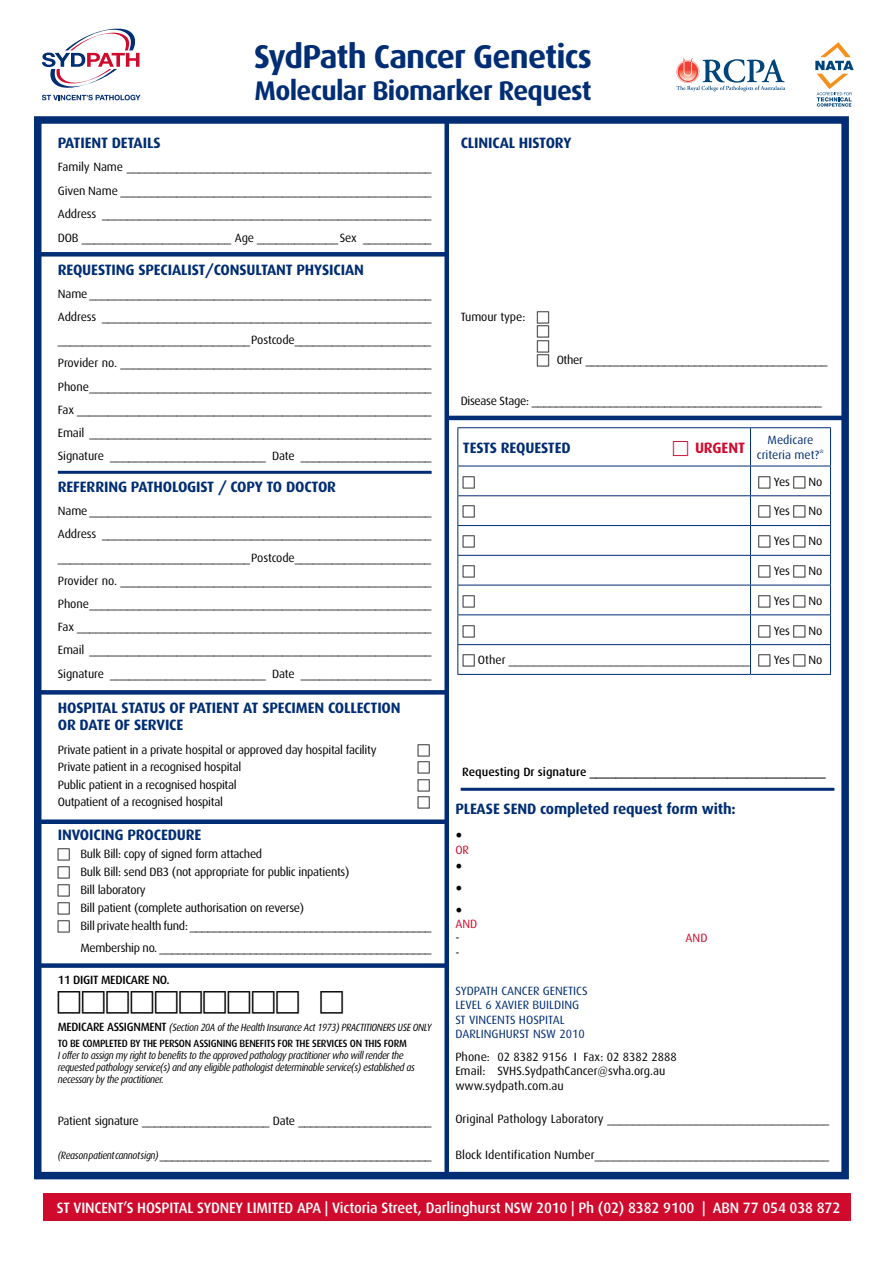
<style>
.page{position:relative;width:893px;height:1263px;background:#fff}
.page>*{position:absolute;margin:0;border:0;box-sizing:border-box;transform-origin:0 0}
.t1{font:700 33px "Dax";letter-spacing:-.025em;color:#002d73}
.t2{font:700 27px "Dax";letter-spacing:-.025em;color:#002d73}
.t3{font:18px/21.6px "Minion Pro";color:#000;text-align:justify}
.t4{font:700 15px/16.5px "Dax";letter-spacing:-.01em;color:#002d73}
.t5{font:500 15px "Dax";letter-spacing:-.01em;color:#fff}
.t6{font:700 15px "Dax";letter-spacing:-.01em;color:#d00a2c}
.t7{font:12px/23.2px "Dax";letter-spacing:-.025em;color:#000;text-align:justify}
.t8{font:12px/14.4px "Dax";color:#000}
.t9{font:12px/14.4px "Dax";color:#002d73}
.t10{font:500 12px "Dax";letter-spacing:-.005em;color:#000}
.t11{font:500 12px "Dax";letter-spacing:-.025em;color:#000}
.t12{font:12px "Dax";color:#d00a2c}
.t13{font:italic 10.5px/12px "Dax";letter-spacing:-.035em;color:#000;scale:.89 1}
.t14{font:500 10.5px/16.2px "Dax";letter-spacing:-.025em;color:#000;scale:.95 1}
.s1{font-size:12px}
.s2{font-weight:400;font-style:italic}
.s3{font-style:italic;font-size:10.5px}
</style>
<div class="page">
<svg style="left:42px;top:28px;width:98px;height:72px"></svg>
<div style="left:43px;top:1193px;width:807px;height:27px;background:#d00a2c"></div>
<svg style="left:815px;top:42px;width:39px;height:65px"></svg>
<svg style="left:676px;top:58px;width:109px;height:33px"></svg>
<div style="left:34px;top:116px;width:815px;height:1063px;border:8px solid #002d73"></div>
<hr style="left:457px;top:427px;width:293px;height:1px;background:#002d73">
<hr style="left:457px;top:428px;width:1px;height:38px;background:#002d73">
<hr style="left:750px;top:427px;width:81px;height:1px;background:#002d73">
<hr style="left:750px;top:428px;width:1px;height:38px;background:#002d73">
<hr style="left:830px;top:428px;width:1px;height:38px;background:#002d73">
<hr style="left:457px;top:466px;width:293px;height:1px;background:#002d73">
<hr style="left:750px;top:466px;width:81px;height:1px;background:#002d73">
<hr style="left:457px;top:495px;width:293px;height:1px;background:#002d73">
<hr style="left:750px;top:495px;width:81px;height:1px;background:#002d73">
<hr style="left:457px;top:525px;width:293px;height:1px;background:#002d73">
<hr style="left:750px;top:525px;width:81px;height:1px;background:#002d73">
<hr style="left:457px;top:555px;width:293px;height:1px;background:#002d73">
<hr style="left:750px;top:555px;width:81px;height:1px;background:#002d73">
<hr style="left:457px;top:585px;width:293px;height:1px;background:#002d73">
<hr style="left:750px;top:585px;width:81px;height:1px;background:#002d73">
<hr style="left:457px;top:614px;width:293px;height:1px;background:#002d73">
<hr style="left:750px;top:614px;width:81px;height:1px;background:#002d73">
<hr style="left:457px;top:644px;width:293px;height:1px;background:#002d73">
<hr style="left:750px;top:644px;width:81px;height:1px;background:#002d73">
<svg style="left:750px;top:466px;width:1px;height:208px"></svg>
<svg style="left:830px;top:466px;width:1px;height:208px"></svg>
<hr style="left:457px;top:674px;width:293px;height:1px;background:#002d73">
<hr style="left:750px;top:674px;width:81px;height:1px;background:#002d73">
<div style="left:444px;top:121px;width:5px;height:1054px;background:#002d73"></div>
<div style="left:38px;top:252px;width:409px;height:5px;background:#002d73"></div>
<hr style="left:446px;top:416px;width:400px;height:4px;background:#002d73">
<hr style="left:58px;top:471px;width:374px;height:3px;background:#002d73">
<hr style="left:461px;top:788px;width:373px;height:3px;background:#002d73">
<div style="left:38px;top:690px;width:409px;height:5px;background:#002d73"></div>
<div style="left:38px;top:819px;width:409px;height:5px;background:#002d73"></div>
<div style="left:38px;top:963px;width:409px;height:5px;background:#002d73"></div>
<svg style="left:457px;top:466px;width:18px;height:208px"></svg>
<h1 class="t1" style="left:254px;top:38px;width:339px">SydPath Cancer Genetics</h1>
<h2 class="t2" style="left:254px;top:76px;width:339px">Molecular Biomarker Request</h2>
<p class="t4" style="left:58px;top:134px;width:104px">PATIENT DETAILS</p>
<p class="t7" style="left:58px;top:156px;width:375px">Family Name _________________________________________________ Given Name __________________________________________________ Address _____________________________________________________ DOB ________________________ Age _____________ Sex ___________</p>
<p class="t4" style="left:58px;top:261px;width:307px">REQUESTING SPECIALIST/CONSULTANT PHYSICIAN</p>
<p class="t7" style="left:58px;top:282px;width:375px">Name _______________________________________________________ Address _____________________________________________________ _______________________________ Postcode______________________ Provider no. __________________________________________________ Phone _______________________________________________________ Fax _________________________________________________________ Email _______________________________________________________ Signature _________________________ Date _____________________</p>
<p class="t4" style="left:58px;top:479px;width:280px">REFERRING PATHOLOGIST / COPY TO DOCTOR</p>
<p class="t7" style="left:58px;top:499px;width:375px">Name _______________________________________________________ Address _____________________________________________________ _______________________________ Postcode______________________ Provider no. __________________________________________________ Phone _______________________________________________________ Fax _________________________________________________________ Email _______________________________________________________ Signature _________________________ Date _____________________</p>
<p class="t4" style="left:58px;top:700px;width:344px">HOSPITAL STATUS OF PATIENT AT SPECIMEN COLLECTION<br>OR DATE OF SERVICE</p>
<p class="t7" style="left:58px;top:741px;width:320px;line-height:17.4px;text-align:left">Private patient in a private hospital or approved day hospital facility Private patient in a recognised hospital<br>Public patient in a recognised hospital<br>Outpatient of a recognised hospital</p>
<p class="t4" style="left:58px;top:827px;width:145px">INVOICING PROCEDURE</p>
<p class="t7" style="left:80px;top:845px;width:353px;line-height:18px;text-align:left">Bulk Bill: copy of signed form attached<br>Bulk Bill: send DB3 (not appropriate for public inpatients)<br>Bill laboratory<br>Bill patient (complete authorisation on reverse)<br>Bill private health fund: ________________________________________</p>
<p class="t7" style="left:80px;top:937px;width:353px">Membership no. _____________________________________________</p>
<p class="t11" style="left:58px;top:973px;width:113px">11 DIGIT MEDICARE NO.</p>
<p class="t14" style="left:58px;top:1019px;width:395px"><span class="s1">MEDICARE ASSIGNMENT</span> <span class="s2">(Section 20A of the Health Insurance Act 1973) PRACTITIONERS USE ONLY<br></span>TO BE COMPLETED BY THE PERSON ASSIGNING BENEFITS FOR THE SERVICES ON THIS FORM</p>
<p class="t13" style="left:58px;top:1049px;width:403px">I offer to assign my right to benefits to the approved pathology practitioner who will render the requested pathology service(s) and any eligible pathologist determinable service(s) established as necessary by the practitioner.</p>
<p class="t7" style="left:58px;top:1109px;width:375px">Patient signature _____________________ Date ______________________</p>
<p class="t7" style="left:58px;top:1144px;width:375px"><span class="s3">(Reason patient cannot sign)</span> _____________________________________________</p>
<p class="t4" style="left:461px;top:134px;width:112px">CLINICAL HISTORY</p>
<p class="t7" style="left:461px;top:305px;width:66px">Tumour type:</p>
<p class="t7" style="left:557px;top:348px;width:272px">Other ________________________________________</p>
<p class="t7" style="left:461px;top:389px;width:363px">Disease Stage: ________________________________________________</p>
<p class="t4" style="left:463px;top:439px;width:109px">TESTS REQUESTED</p>
<p class="t6" style="left:695px;top:439px;width:51px">URGENT</p>
<p class="t9" style="left:757px;top:433px;width:69px;text-align:center">Medicare criteria met?*</p>
<p class="t7" style="left:774px;top:470px;width:18px">Yes</p>
<p class="t7" style="left:808px;top:470px;width:16px">No</p>
<p class="t7" style="left:774px;top:500px;width:18px">Yes</p>
<p class="t7" style="left:808px;top:500px;width:16px">No</p>
<p class="t7" style="left:774px;top:530px;width:18px">Yes</p>
<p class="t7" style="left:808px;top:530px;width:16px">No</p>
<p class="t7" style="left:774px;top:559px;width:18px">Yes</p>
<p class="t7" style="left:808px;top:559px;width:16px">No</p>
<p class="t7" style="left:774px;top:589px;width:18px">Yes</p>
<p class="t7" style="left:808px;top:589px;width:16px">No</p>
<p class="t7" style="left:774px;top:619px;width:18px">Yes</p>
<p class="t7" style="left:808px;top:619px;width:16px">No</p>
<p class="t7" style="left:478px;top:649px;width:273px">Other ______________________________________</p>
<p class="t7" style="left:774px;top:649px;width:18px">Yes</p>
<p class="t7" style="left:808px;top:649px;width:16px">No</p>
<p class="t10" style="left:462px;top:765px;width:365px">Requesting Dr signature ____________________________________</p>
<p class="t4" style="left:455px;top:800px;width:282px">PLEASE SEND completed request form with:</p>
<h3 class="t3" style="left:455px;top:823px;width:9px">•</h3>
<p class="t12" style="left:455px;top:843px;width:15px">OR</p>
<h3 class="t3" style="left:455px;top:854px;width:9px">• • •</h3>
<p class="t12" style="left:455px;top:917px;width:23px">AND</p>
<p class="t7" style="left:455px;top:927px;width:6px">-</p>
<p class="t12" style="left:686px;top:931px;width:23px">AND</p>
<p class="t7" style="left:455px;top:941px;width:6px">-</p>
<p class="t9" style="left:455px;top:984px;width:134px">SYDPATH CANCER GENETICS<br>LEVEL 6 XAVIER BUILDING<br>ST VINCENTS HOSPITAL<br>DARLINGHURST NSW 2010</p>
<p class="t8" style="left:455px;top:1050px;width:223px">Phone: 02 8382 9156 I Fax: 02 8382 2888<br>Email: SVHS.SydpathCancer@svha.org.au www.sydpath.com.au</p>
<p class="t8" style="left:455px;top:1111px;width:375px">Original Pathology Laboratory ___________________________________</p>
<p class="t8" style="left:455px;top:1147px;width:375px">Block Identification Number_____________________________________</p>
<p class="t5" style="left:57px;top:1199px;width:785px">ST VINCENT’S HOSPITAL SYDNEY LIMITED APA | Victoria Street, Darlinghurst NSW 2010 | Ph (02) 8382 9100 | ABN 77 054 038 872</p>
</div>
